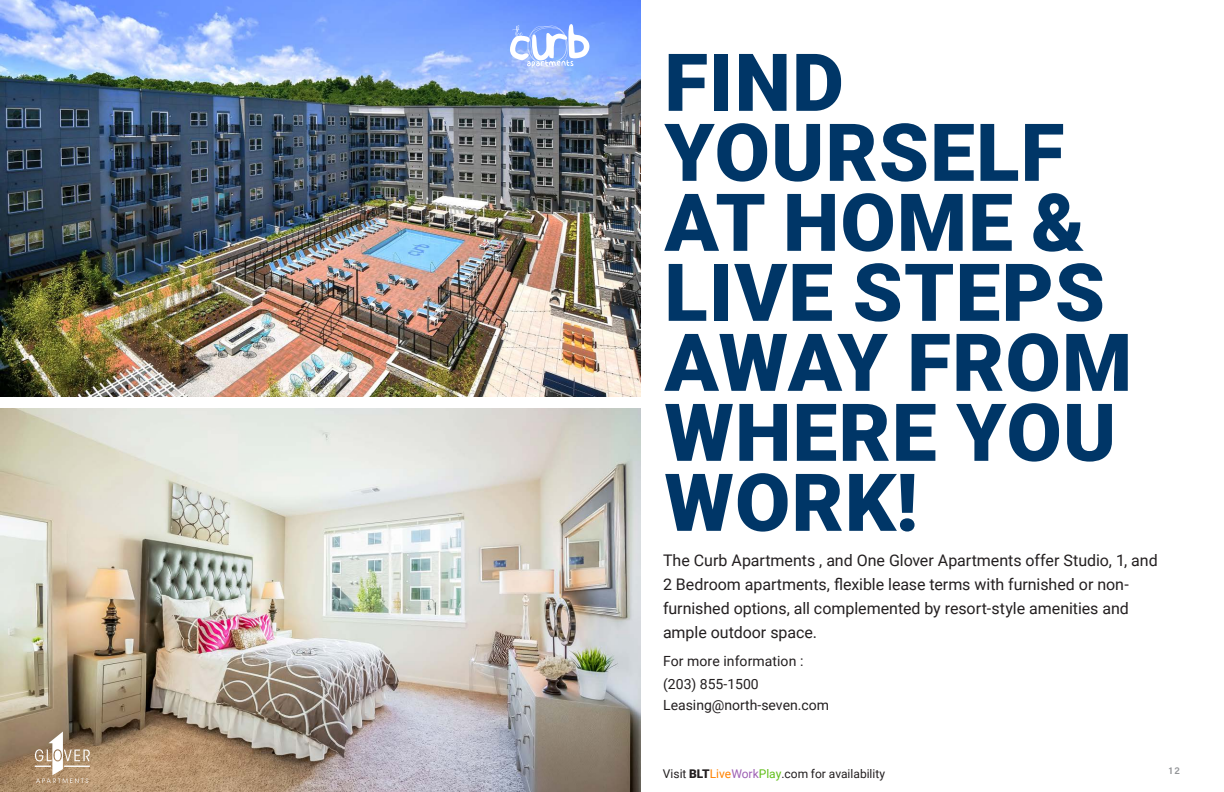
<style>
.page{position:relative;width:1224px;height:792px;background:#fff}
.page>*{position:absolute;margin:0;border:0;box-sizing:border-box;transform-origin:0 0}
.Page_Title{font:900 80px/70px "Roboto";letter-spacing:.015em;color:#003667}
.Page_Title-2{font:16px/24px "Roboto";letter-spacing:-.005em;color:#231f20}
._11_-_Caption_Text{font:14px "Roboto";color:#231f20}
.Page_Section{font:12px "Roboto";color:#231f20}
.t1{font:600 10px "Acumin Pro";color:#939598}
.s1{font-weight:900}
.s2{color:#ff8200}
.s3{color:#9e60b4}
.s4{color:#61bf1a}
</style>
<div class="page">
<img style="left:0;top:0;width:641px;height:397px">
<img style="left:0;top:408px;width:641px;height:384px">
<svg style="left:510px;top:24px;width:79px;height:44px"></svg>
<svg style="left:35px;top:732px;width:55px;height:51px;background:#b0997f"></svg>
<div style="left:55px;top:750px;width:6px;height:10px;background:#fff;border-radius:50%"></div>
<p class="Page_Title" style="left:664px;top:44px;width:469px">FIND<br>YOURSELF<br>AT HOME &amp;<br>LIVE STEPS<br>AWAY FROM<br>WHERE YOU<br>WORK!</p>
<p class="Page_Title-2" style="left:663px;top:547px;width:496px">The Curb Apartments , and One Glover Apartments offer Studio, 1, and 2 Bedroom apartments, flexible lease terms with furnished or non&shy;furnished options, all complemented by resort-style amenities and ample outdoor space.</p>
<p class="_11_-_Caption_Text" style="left:663px;top:651px;width:142px">For more information :</p>
<p class="_11_-_Caption_Text" style="left:663px;top:674px;width:97px">(203) 855-1500</p>
<p class="_11_-_Caption_Text" style="left:663px;top:695px;width:167px">Leasing@north-seven.com</p>
<p class="Page_Section" style="left:663px;top:766px;width:224px">Visit <span class="s1">BLT</span><span class="s2">Live</span><span class="s3">Work</span><span class="s4">Play</span>.com for availability</p>
<p class="t1" style="left:1169px;top:764px;width:13px">12</p>
</div>
